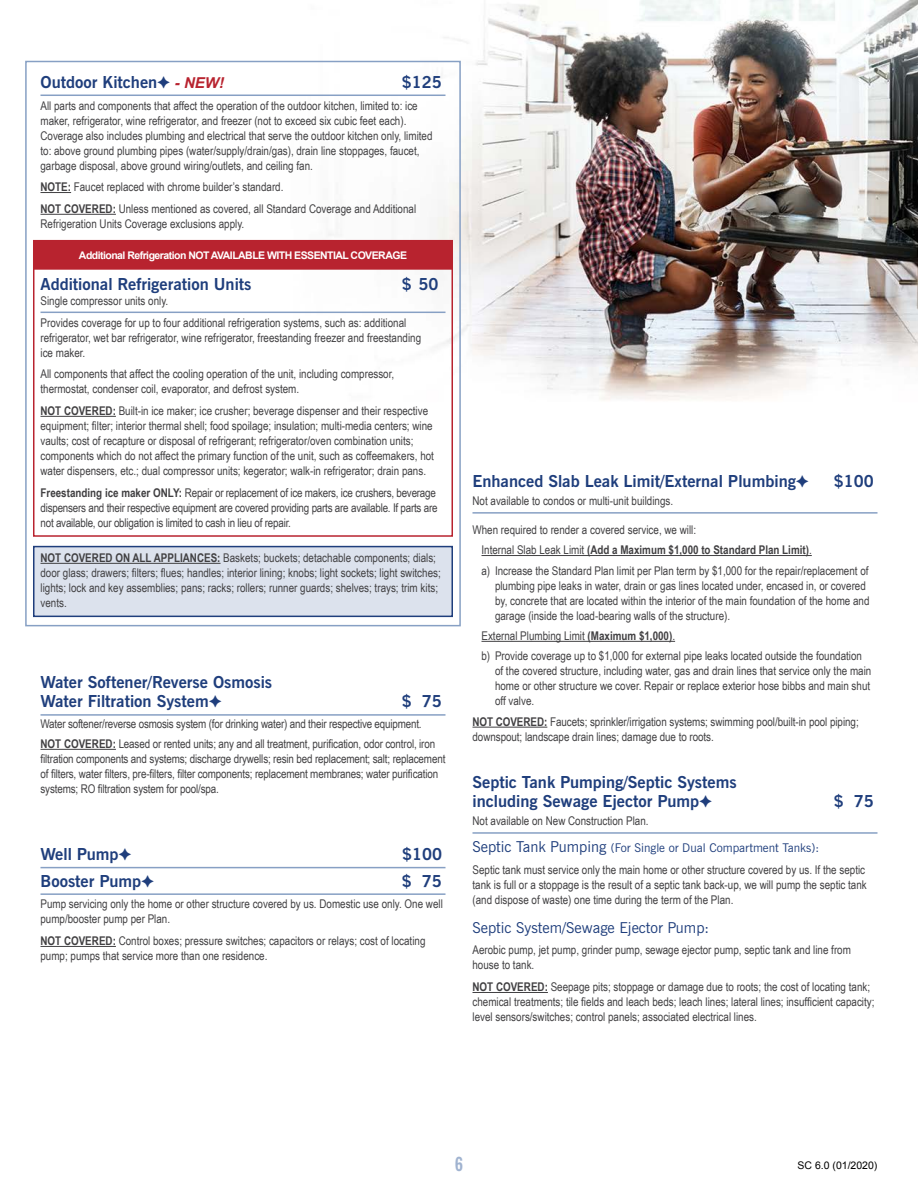
<style>
.page{position:relative;width:918px;height:1188px;background:#fff}
.page>*{position:absolute;margin:0;border:0;box-sizing:border-box;transform-origin:0 0}
.t1{font:700 condensed 19.5px "News Gothic BT";color:#a0b3d0}
.t2{font:700 16.5px/19.8px "News Gothic BT";color:#1f3e7c}
.t3{font:15px "News Gothic BT";color:#1f3e7c}
.t4{font:12px/15px "Arial Narrow";color:#414042}
.t5{font:12px/15px "Arial Narrow";letter-spacing:-.02em;color:#414042}
.t6{font:12px "News Gothic BT";color:#1f3e7c}
.t7{font:700 10.5px "Arial";letter-spacing:-.05em;color:#fff}
.t8{font:10.5px "Arial";color:#000}
.s1{font-family:"Arial";font-style:italic;font-size:15px;color:#b8232f}
.s2{font-weight:700}
.s3{font-size:15px}
</style>
<div class="page">
<img style="left:25px;top:0;width:893px;height:400px">
<div style="left:25px;top:61px;width:436px;height:565px;border:2px solid #87a0c4"></div>
<hr style="left:40px;top:95px;width:406px;height:1px;background:#87a0c4">
<hr style="left:40px;top:192px;width:31px;height:1px;background:#414042">
<hr style="left:40px;top:214px;width:76px;height:1px;background:#414042">
<hr style="left:40px;top:312px;width:406px;height:1px;background:#87a0c4">
<hr style="left:40px;top:416px;width:76px;height:1px;background:#414042">
<div style="left:33px;top:546px;width:420px;height:71px;background:#dce2ed;border:2px solid #1f3e7c"></div>
<hr style="left:40px;top:563px;width:181px;height:1px;background:#414042">
<hr style="left:40px;top:714px;width:406px;height:2px;background:#87a0c4">
<hr style="left:40px;top:749px;width:76px;height:1px;background:#414042">
<hr style="left:40px;top:867px;width:406px;height:1px;background:#87a0c4">
<hr style="left:40px;top:893px;width:406px;height:2px;background:#87a0c4">
<hr style="left:40px;top:946px;width:76px;height:1px;background:#414042">
<hr style="left:472px;top:512px;width:406px;height:2px;background:#87a0c4">
<hr style="left:482px;top:555px;width:330px;height:1px;background:#414042">
<hr style="left:482px;top:641px;width:193px;height:1px;background:#414042">
<hr style="left:472px;top:727px;width:75px;height:1px;background:#414042">
<hr style="left:472px;top:832px;width:406px;height:2px;background:#87a0c4">
<hr style="left:472px;top:992px;width:76px;height:1px;background:#414042">
<div style="left:33px;top:252px;width:420px;height:285px;border:2px solid #b8232f"></div>
<div style="left:34px;top:241px;width:418px;height:28px;background:#b8232f"></div>
<div style="left:33px;top:240px;width:420px;height:30px;border:2px solid #b8232f"></div>
<h2 class="t2" style="left:40px;top:72px;width:185px">Outdoor Kitchen✦ <span class="s1">- NEW!</span></h2>
<h2 class="t2" style="left:402px;top:72px;width:41px">$125</h2>
<p class="t4" style="left:40px;top:97px;width:394px">All parts and components that affect the operation of the outdoor kitchen, limited to: ice maker, refrigerator, wine refrigerator, and freezer (not to exceed six cubic feet each).<br>Coverage also includes plumbing and electrical that serve the outdoor kitchen only, limited to: above ground plumbing pipes (water/supply/drain/gas), drain line stoppages, faucet, garbage disposal, above ground wiring/outlets, and ceiling fan.</p>
<p class="t4" style="left:40px;top:176px;width:377px;line-height:21.8px"><span class="s2">NOTE:</span> Faucet replaced with chrome builder’s standard.<br><span class="s2">NOT COVERED:</span> Unless mentioned as covered, all Standard Coverage and Additional</p>
<p class="t4" style="left:40px;top:216px;width:205px">Refrigeration Units Coverage exclusions apply.</p>
<p class="t7" style="left:79px;top:248px;width:330px">Additional Refrigeration NOT AVAILABLE WITH ESSENTIAL COVERAGE</p>
<h2 class="t2" style="left:40px;top:274px;width:213px">Additional Refrigeration Units</h2>
<h2 class="t2" style="left:402px;top:274px;width:38px">$ 50</h2>
<p class="t4" style="left:40px;top:289px;width:367px;line-height:21.8px">Single compressor units only.<br>Provides coverage for up to four additional refrigeration systems, such as: additional</p>
<p class="t4" style="left:40px;top:329px;width:382px">refrigerator, wet bar refrigerator, wine refrigerator, freestanding freezer and freestanding ice maker.</p>
<p class="t4" style="left:40px;top:366px;width:355px">All components that affect the cooling operation of the unit, including compressor, thermostat, condenser coil, evaporator, and defrost system.</p>
<p class="t4" style="left:40px;top:403px;width:395px"><span class="s2">NOT COVERED:</span> Built-in ice maker; ice crusher; beverage dispenser and their respective equipment; filter; interior thermal shell; food spoilage; insulation; multi-media centers; wine vaults; cost of recapture or disposal of refrigerant; refrigerator/oven combination units; components which do not affect the primary function of the unit, such as coffeemakers, hot water dispensers, etc.; dual compressor units; kegerator; walk-in refrigerator; drain pans.</p>
<p class="t5" style="left:40px;top:485px;width:399px"><span class="s2">Freestanding ice maker ONLY:</span> Repair or replacement of ice makers, ice crushers, beverage dispensers and their respective equipment are covered providing parts are available. If parts are not available, our obligation is limited to cash in lieu of repair.</p>
<p class="t4" style="left:40px;top:550px;width:402px"><span class="s2">NOT COVERED ON ALL APPLIANCES:</span> Baskets; buckets; detachable components; dials; door glass; drawers; filters; flues; handles; interior lining; knobs; light sockets; light switches; lights; lock and key assemblies; pans; racks; rollers; runner guards; shelves; trays; trim kits; vents.</p>
<h2 class="t2" style="left:40px;top:672px;width:233px">Water Softener/Reverse Osmosis<br>Water Filtration System✦</h2>
<h2 class="t2" style="left:402px;top:692px;width:41px">$ 75</h2>
<p class="t4" style="left:40px;top:713px;width:396px;line-height:20.4px">Water softener/reverse osmosis system (for drinking water) and their respective equipment.<br><span class="s2">NOT COVERED:</span> Leased or rented units; any and all treatment, purification, odor control, iron</p>
<p class="t4" style="left:40px;top:751px;width:406px">filtration components and systems; discharge drywells; resin bed replacement; salt; replacement of filters, water filters, pre-filters, filter components; replacement membranes; water purification systems; RO filtration system for pool/spa.</p>
<h2 class="t2" style="left:40px;top:844px;width:93px">Well Pump✦</h2>
<h2 class="t2" style="left:402px;top:844px;width:41px">$100</h2>
<h2 class="t2" style="left:40px;top:871px;width:115px">Booster Pump✦</h2>
<h2 class="t2" style="left:402px;top:871px;width:41px">$ 75</h2>
<p class="t4" style="left:40px;top:896px;width:404px">Pump servicing only the home or other structure covered by us. Domestic use only. One well pump/booster pump per Plan.</p>
<p class="t4" style="left:40px;top:933px;width:386px"><span class="s2">NOT COVERED:</span> Control boxes; pressure switches; capacitors or relays; cost of locating pump; pumps that service more than one residence.</p>
<h2 class="t2" style="left:472px;top:471px;width:338px">Enhanced Slab Leak Limit/External Plumbing✦</h2>
<h2 class="t2" style="left:834px;top:471px;width:41px">$100</h2>
<p class="t4" style="left:472px;top:493px;width:202px">Not available to condos or multi-unit buildings.</p>
<p class="t4" style="left:482px;top:519px;width:389px;line-height:20.4px;text-indent:-9px">When required to render a covered service, we will:<br>Internal Slab Leak Limit <span class="s2">(Add a Maximum $1,000 to Standard Plan Limit)</span>.<br>a) Increase the Standard Plan limit per Plan term by $1,000 for the repair/replacement of</p>
<p class="t4" style="left:495px;top:577px;width:376px">plumbing pipe leaks in water, drain or gas lines located under, encased in, or covered by, concrete that are located within the interior of the main foundation of the home and garage (inside the load-bearing walls of the structure).</p>
<p class="t4" style="left:482px;top:625px;width:382px;line-height:20.4px">External Plumbing Limit <span class="s2">(Maximum $1,000)</span>.<br>b) Provide coverage up to $1,000 for external pipe leaks located outside the foundation</p>
<p class="t4" style="left:495px;top:663px;width:378px;text-align:justify">of the covered structure, including water, gas and drain lines that service only the main home or other structure we cover. Repair or replace exterior hose bibbs and main shut off valve.</p>
<p class="t4" style="left:472px;top:714px;width:388px"><span class="s2">NOT COVERED:</span> Faucets; sprinkler/irrigation systems; swimming pool/built-in pool piping; downspout; landscape drain lines; damage due to roots.</p>
<h2 class="t2" style="left:472px;top:772px;width:266px">Septic Tank Pumping/Septic Systems including Sewage Ejector Pump✦</h2>
<h2 class="t2" style="left:834px;top:792px;width:41px">$ 75</h2>
<p class="t4" style="left:472px;top:813px;width:178px">Not available on New Construction Plan.</p>
<p class="t6" style="left:472px;top:841px;width:348px"><span class="s3">Septic Tank Pumping</span> (For Single or Dual Compartment Tanks):</p>
<p class="t4" style="left:472px;top:862px;width:396px">Septic tank must service only the main home or other structure covered by us. If the septic tank is full or a stoppage is the result of a septic tank back-up, we will pump the septic tank (and dispose of waste) one time during the term of the Plan.</p>
<p class="t3" style="left:472px;top:918px;width:238px">Septic System/Sewage Ejector Pump:</p>
<p class="t4" style="left:472px;top:942px;width:380px">Aerobic pump, jet pump, grinder pump, sewage ejector pump, septic tank and line from house to tank.</p>
<p class="t4" style="left:472px;top:979px;width:403px"><span class="s2">NOT COVERED:</span> Seepage pits; stoppage or damage due to roots; the cost of locating tank; chemical treatments; tile fields and leach beds; leach lines; lateral lines; insufficient capacity; level sensors/switches; control panels; associated electrical lines.</p>
<h1 class="t1" style="left:455px;top:1152px;width:10px">6</h1>
<p class="t8" style="left:798px;top:1158px;width:81px">SC 6.0 (01/2020)</p>
</div>
